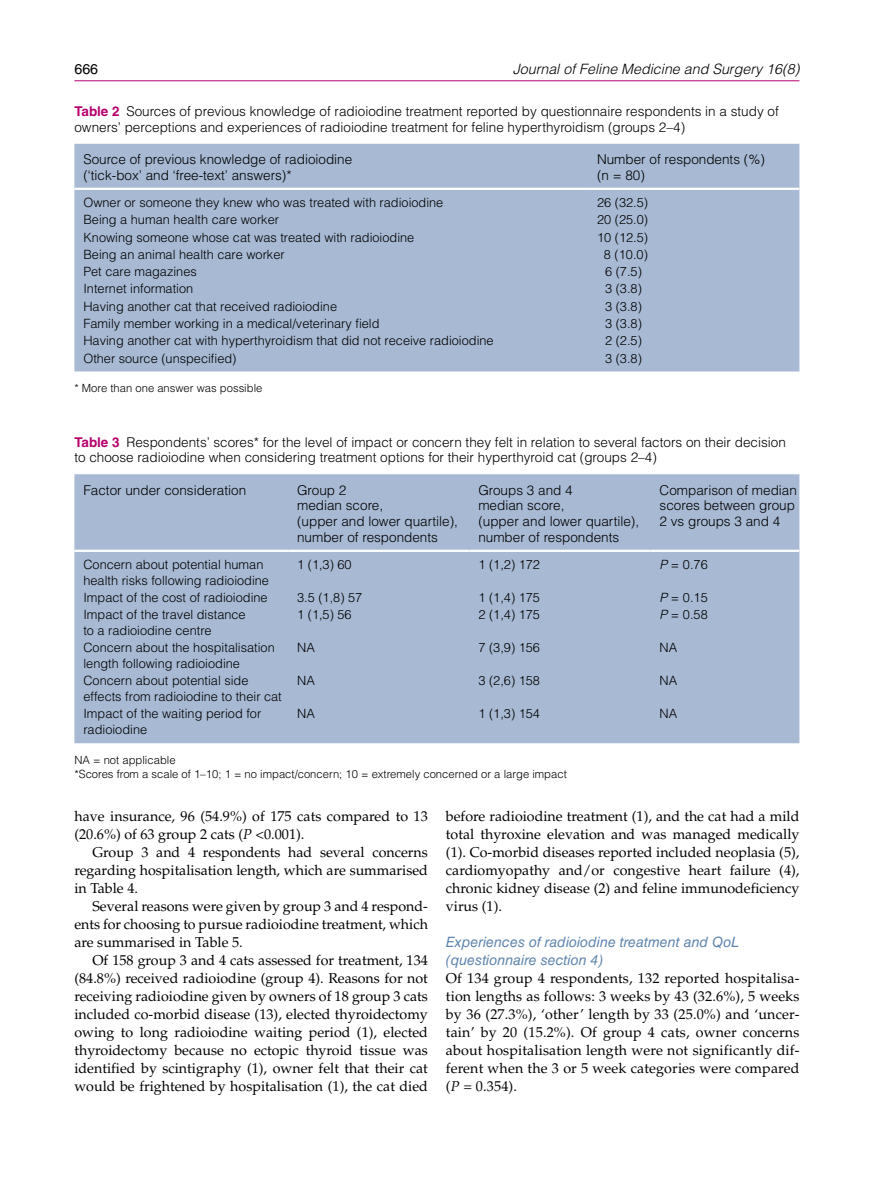
<style>
.page{position:relative;width:893px;height:1191px;background:#fff}
.page>*{position:absolute;margin:0;border:0;box-sizing:border-box;transform-origin:0 0}
.t1{font:14.25px/18px "Palatino LT Std";color:#000;text-align:justify}
.t2{font:italic 14.25px/18px "Helvetica LT Std";color:#5f85ae}
.t3{font:italic 300 14.25px "Helvetica LT Std";color:#000}
.t4{font:14.25px "Helvetica LT Std";color:#000}
.t5{font:300 13.5px/15.8px "Helvetica LT Std";color:#000}
.t6{font:300 12.75px/15.8px "Helvetica LT Std";color:#000}
.t7{font:300 11.25px/14.2px "Helvetica LT Std";color:#000}
.s1{font-weight:700;color:#b6006d}
.s2{font-style:italic}
</style>
<div class="page">
<hr style="left:74px;top:80px;width:725px;height:1px;background:#b6006d">
<div style="left:74px;top:144px;width:725px;height:227px;background:#a7b9d3"></div>
<hr style="left:74px;top:188px;width:514px;height:2px;background:#fff">
<hr style="left:588px;top:188px;width:211px;height:2px;background:#fff">
<div style="left:74px;top:474px;width:725px;height:269px;background:#a7b9d3"></div>
<hr style="left:74px;top:549px;width:214px;height:3px;background:#fff">
<hr style="left:288px;top:549px;width:181px;height:3px;background:#fff">
<hr style="left:469px;top:549px;width:182px;height:3px;background:#fff">
<hr style="left:651px;top:549px;width:148px;height:3px;background:#fff">
<p class="t4" style="left:74px;top:61px;width:25px">666</p>
<p class="t3" style="left:513px;top:60px;width:288px">Journal of Feline Medicine and Surgery 16(8)</p>
<p class="t5" style="left:74px;top:103px;width:706px"><span class="s1">Table 2</span> Sources of previous knowledge of radioiodine treatment reported by questionnaire respondents in a study of owners’ perceptions and experiences of radioiodine treatment for feline hyperthyroidism (groups 2–4)</p>
<p class="t5" style="left:83px;top:151px;width:270px">Source of previous knowledge of radioiodine (‘tick-box’ and ‘free-text’ answers)*</p>
<p class="t5" style="left:597px;top:151px;width:169px">Number of respondents (%) (n = 80)</p>
<p class="t6" style="left:83px;top:195px;width:361px">Owner or someone they knew who was treated with radioiodine</p>
<p class="t6" style="left:597px;top:195px;width:53px">26 (32.5)</p>
<p class="t6" style="left:83px;top:212px;width:197px">Being a human health care worker</p>
<p class="t6" style="left:597px;top:212px;width:53px">20 (25.0)</p>
<p class="t6" style="left:83px;top:229px;width:332px">Knowing someone whose cat was treated with radioiodine</p>
<p class="t6" style="left:597px;top:229px;width:53px">10 (12.5)</p>
<p class="t6" style="left:83px;top:246px;width:203px">Being an animal health care worker</p>
<p class="t6" style="left:604px;top:246px;width:45px">8 (10.0)</p>
<p class="t6" style="left:83px;top:264px;width:115px">Pet care magazines</p>
<p class="t6" style="left:605px;top:264px;width:38px">6 (7.5)</p>
<p class="t6" style="left:83px;top:281px;width:111px">Internet information</p>
<p class="t6" style="left:605px;top:281px;width:38px">3 (3.8)</p>
<p class="t6" style="left:83px;top:298px;width:255px">Having another cat that received radioiodine</p>
<p class="t6" style="left:605px;top:298px;width:38px">3 (3.8)</p>
<p class="t6" style="left:83px;top:315px;width:298px">Family member working in a medical/veterinary field</p>
<p class="t6" style="left:605px;top:315px;width:38px">3 (3.8)</p>
<p class="t6" style="left:83px;top:333px;width:412px">Having another cat with hyperthyroidism that did not receive radioiodine</p>
<p class="t6" style="left:605px;top:333px;width:38px">2 (2.5)</p>
<p class="t6" style="left:83px;top:350px;width:155px">Other source (unspecified)</p>
<p class="t6" style="left:605px;top:350px;width:38px">3 (3.8)</p>
<p class="t7" style="left:74px;top:380px;width:189px">* More than one answer was possible</p>
<p class="t5" style="left:74px;top:434px;width:713px"><span class="s1">Table 3</span> Respondents’ scores* for the level of impact or concern they felt in relation to several factors on their decision to choose radioiodine when considering treatment options for their hyperthyroid cat (groups 2–4)</p>
<p class="t5" style="left:83px;top:482px;width:164px">Factor under consideration</p>
<p class="t5" style="left:297px;top:482px;width:162px">Group 2<br>median score,<br>(upper and lower quartile), number of respondents</p>
<p class="t5" style="left:478px;top:482px;width:162px">Groups 3 and 4<br>median score,<br>(upper and lower quartile), number of respondents</p>
<p class="t5" style="left:660px;top:482px;width:139px">Comparison of median scores between group<br>2 vs groups 3 and 4</p>
<p class="t6" style="left:83px;top:556px;width:187px">Concern about potential human health risks following radioiodine</p>
<p class="t6" style="left:297px;top:556px;width:56px">1 (1,3) 60</p>
<p class="t6" style="left:478px;top:556px;width:63px">1 (1,2) 172</p>
<p class="t6" style="left:660px;top:556px;width:50px"><span class="s2">P</span> = 0.76</p>
<p class="t6" style="left:83px;top:589px;width:186px">Impact of the cost of radioiodine</p>
<p class="t6" style="left:297px;top:589px;width:67px">3.5 (1,8) 57</p>
<p class="t6" style="left:478px;top:589px;width:63px">1 (1,4) 175</p>
<p class="t6" style="left:660px;top:589px;width:50px"><span class="s2">P</span> = 0.15</p>
<p class="t6" style="left:83px;top:607px;width:164px">Impact of the travel distance to a radioiodine centre</p>
<p class="t6" style="left:297px;top:607px;width:56px">1 (1,5) 56</p>
<p class="t6" style="left:478px;top:607px;width:63px">2 (1,4) 175</p>
<p class="t6" style="left:660px;top:607px;width:50px"><span class="s2">P</span> = 0.58</p>
<p class="t6" style="left:83px;top:640px;width:193px">Concern about the hospitalisation length following radioiodine</p>
<p class="t6" style="left:297px;top:640px;width:19px">NA</p>
<p class="t6" style="left:478px;top:640px;width:63px">7 (3,9) 156</p>
<p class="t6" style="left:660px;top:640px;width:19px">NA</p>
<p class="t6" style="left:83px;top:673px;width:200px">Concern about potential side effects from radioiodine to their cat</p>
<p class="t6" style="left:297px;top:673px;width:19px">NA</p>
<p class="t6" style="left:478px;top:673px;width:63px">3 (2,6) 158</p>
<p class="t6" style="left:660px;top:673px;width:19px">NA</p>
<p class="t6" style="left:83px;top:706px;width:179px">Impact of the waiting period for radioiodine</p>
<p class="t6" style="left:297px;top:706px;width:19px">NA</p>
<p class="t6" style="left:478px;top:706px;width:63px">1 (1,3) 154</p>
<p class="t6" style="left:660px;top:706px;width:19px">NA</p>
<p class="t7" style="left:74px;top:752px;width:494px">NA = not applicable<br>*Scores from a scale of 1–10; 1 = no impact/concern; 10 = extremely concerned or a large impact</p>
<p class="t1" style="left:74px;top:807px;width:355px">have insurance, 96 (54.9%) of 175 cats compared to 13 (20.6%) of 63 group 2 cats (<span class="s2">P</span> &lt;0.001).</p>
<p class="t1" style="left:74px;top:843px;width:355px;text-indent:18px">Group 3 and 4 respondents had several concerns regarding hospitalisation length, which are summarised in Table 4.</p>
<p class="t1" style="left:74px;top:897px;width:355px;text-indent:18px">Several reasons were given by group 3 and 4 respond&shy;ents for choosing to pursue radioiodine treatment, which are summarised in Table 5.</p>
<p class="t1" style="left:74px;top:951px;width:355px;text-indent:18px">Of 158 group 3 and 4 cats assessed for treatment, 134 (84.8%) received radioiodine (group 4). Reasons for not receiving radioiodine given by owners of 18 group 3 cats included co-morbid disease (13), elected thyroidectomy owing to long radioiodine waiting period (1), elected thyroidectomy because no ectopic thyroid tissue was identified by scintigraphy (1), owner felt that their cat would be frightened by hospitalisation (1), the cat died</p>
<p class="t1" style="left:446px;top:807px;width:355px">before radioiodine treatment (1), and the cat had a mild total thyroxine elevation and was managed medically (1). Co-morbid diseases reported included neoplasia (5), cardiomyopathy and/or congestive heart failure (4), chronic kidney disease (2) and feline immunodeficiency virus (1).</p>
<p class="t2" style="left:446px;top:933px;width:295px">Experiences of radioiodine treatment and QoL (questionnaire section 4)</p>
<p class="t1" style="left:446px;top:969px;width:355px">Of 134 group 4 respondents, 132 reported hospitalisa&shy;tion lengths as follows: 3 weeks by 43 (32.6%), 5 weeks by 36 (27.3%), ‘other’ length by 33 (25.0%) and ‘uncer&shy;tain’ by 20 (15.2%). Of group 4 cats, owner concerns about hospitalisation length were not significantly dif&shy;ferent when the 3 or 5 week categories were compared (<span class="s2">P</span> = 0.354).</p>
</div>
